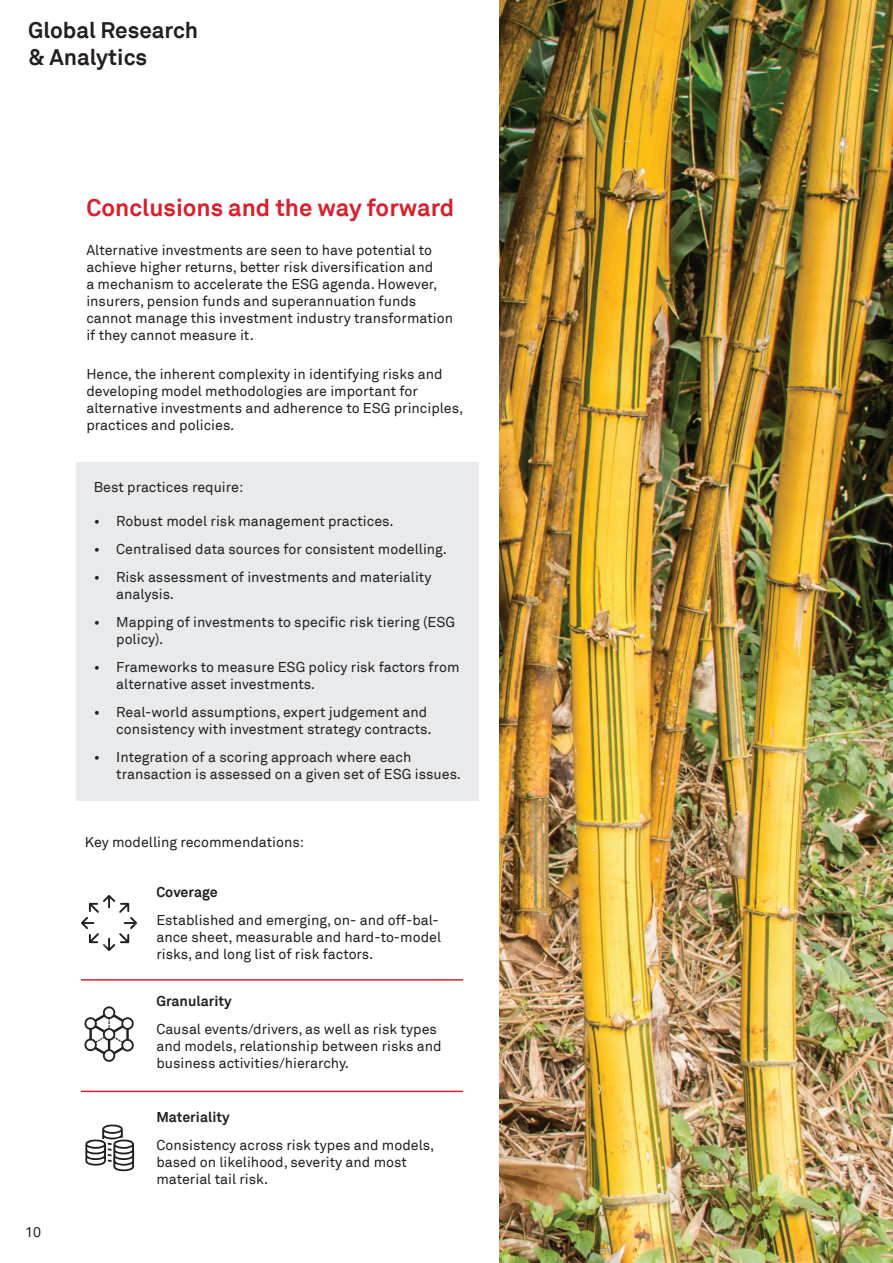
<style>
.page{position:relative;width:893px;height:1263px;background:#fff}
.page>*{position:absolute;margin:0;border:0;box-sizing:border-box;transform-origin:0 0}
.t1{font:700 24px "Akkurat Pro";color:#d81f2d}
.t2{font:700 22.5px/27px "Akkurat Pro";color:#231f20}
.t3{font:14.25px/17.1px "Akkurat Pro";color:#231f20}
.t4{font:700 14.25px "Akkurat Pro";color:#231f20}
.s1{font-size:14.55px}
</style>
<div class="page">
<div style="left:76px;top:462px;width:402px;height:339px;background:#e9eaeb"></div>
<hr style="left:81px;top:979px;width:382px;height:2px;background:#d81f2d">
<hr style="left:81px;top:1091px;width:382px;height:1px;background:#d81f2d">
<svg style="left:81px;top:895px;width:56px;height:56px"></svg>
<svg style="left:85px;top:1124px;width:49px;height:48px"></svg>
<svg style="left:84px;top:1006px;width:50px;height:56px"></svg>
<img style="left:500px;top:0;width:393px;height:1263px">
<h2 class="t2" style="left:28px;top:17px;width:172px">Global Research &amp; Analytics</h2>
<h1 class="t1" style="left:86px;top:193px;width:369px">Conclusions and the way forward</h1>
<p class="t3" style="left:86px;top:242px;width:368px">Alternative investments are seen to have potential to achieve higher returns, better risk diversification and<br>a mechanism to accelerate the ESG agenda. However, insurers, pension funds and superannuation funds cannot manage this investment industry transformation if they cannot measure it.</p>
<p class="t3" style="left:86px;top:366px;width:378px">Hence, the inherent complexity in identifying risks and developing model methodologies are important for alternative investments and adherence to ESG principles, practices and policies.</p>
<p class="t3" style="left:94px;top:479px;width:151px">Best practices require:</p>
<p class="t3" style="left:94px;top:513px;width:301px"><span class="s1">•</span> Robust model risk management practices.</p>
<p class="t3" style="left:94px;top:541px;width:355px"><span class="s1">•</span> Centralised data sources for consistent modelling.</p>
<p class="t3" style="left:116px;top:569px;width:317px;text-indent:-22px"><span class="s1">•</span> Risk assessment of investments and materiality analysis.</p>
<p class="t3" style="left:116px;top:614px;width:340px;text-indent:-22px"><span class="s1">•</span> Mapping of investments to specific risk tiering (ESG policy).</p>
<p class="t3" style="left:116px;top:659px;width:345px;text-indent:-22px"><span class="s1">•</span> Frameworks to measure ESG policy risk factors from alternative asset investments.</p>
<p class="t3" style="left:94px;top:704px;width:339px;text-align:right"><span class="s1">•</span> Real-world assumptions, expert judgement and consistency with investment strategy contracts.</p>
<p class="t3" style="left:116px;top:749px;width:346px;text-indent:-22px"><span class="s1">•</span> Integration of a scoring approach where each transaction is assessed on a given set of ESG issues.</p>
<p class="t3" style="left:85px;top:834px;width:221px">Key modelling recommendations:</p>
<p class="t4" style="left:156px;top:883px;width:63px">Coverage</p>
<p class="t3" style="left:156px;top:912px;width:286px">Established and emerging, on- and off-bal&shy;ance sheet, measurable and hard-to-model risks, and long list of risk factors.</p>
<p class="t4" style="left:156px;top:992px;width:77px">Granularity</p>
<p class="t3" style="left:156px;top:1021px;width:287px">Causal events/drivers, as well as risk types and models, relationship between risks and business activities/hierarchy.</p>
<p class="t3" style="left:25px;top:1224px;width:17px">10</p>
<p class="t4" style="left:156px;top:1108px;width:75px">Materiality</p>
<p class="t3" style="left:156px;top:1137px;width:280px">Consistency across risk types and models, based on likelihood, severity and most material tail risk.</p>
</div>
